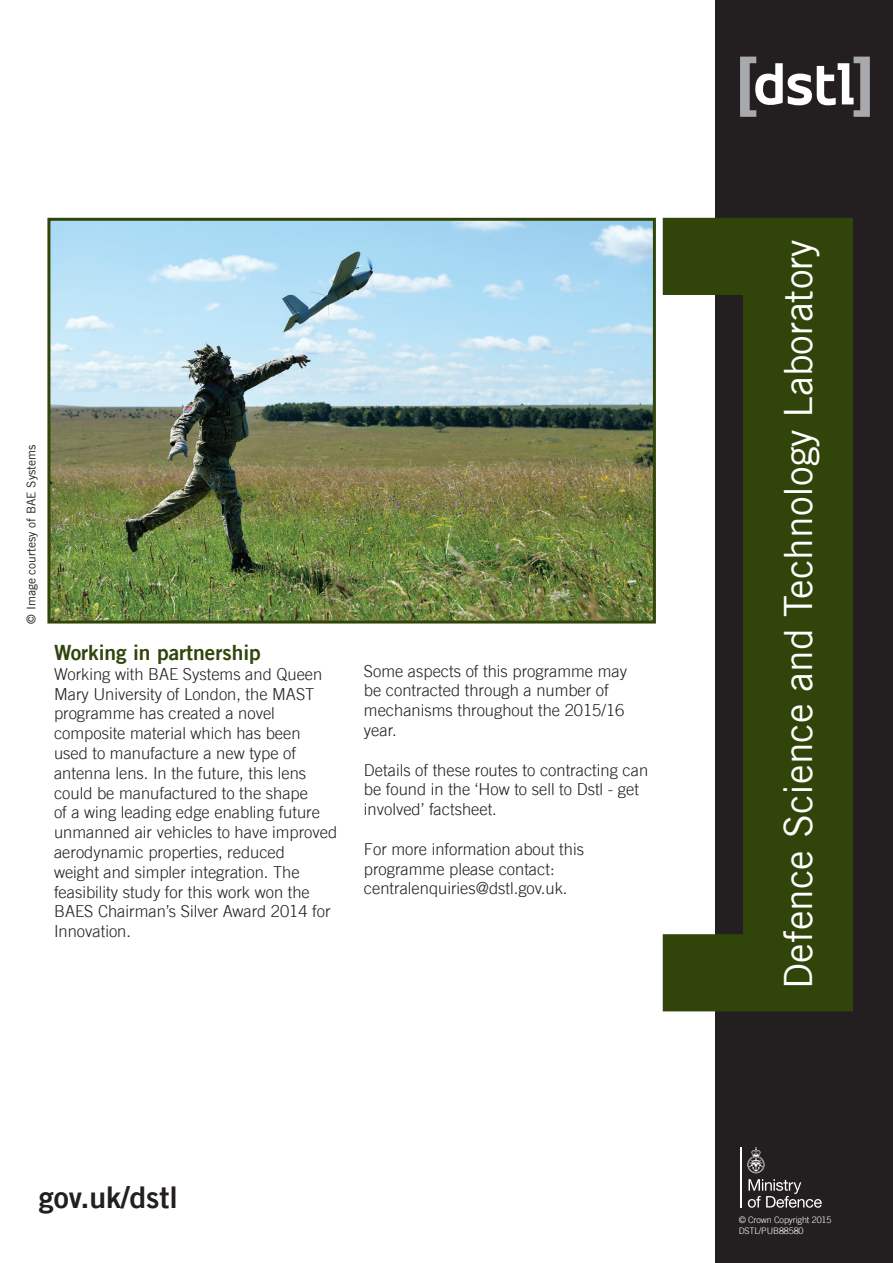
<style>
.page{position:relative;width:893px;height:1263px;background:#fff}
.page>*{position:absolute;margin:0;border:0;box-sizing:border-box;transform-origin:0 0}
.t1{font:39px "Trade Gothic";color:#fff}
.t2{font:30px "Trade Gothic Bold Two";color:#231f20}
.t3{font:21px "Trade Gothic Bold Two";color:#31450b}
.t4{font:300 16.5px/19.8px "Trade Gothic";color:#231f20}
.t5{font:12px "Trade Gothic";color:#231f20}
.t6{font:300 9px/10.8px "Trade Gothic";letter-spacing:-.01em;color:#fff}
</style>
<div class="page">
<div style="left:716px;top:0;width:177px;height:1263px;background:#231f20"></div>
<svg style="left:663px;top:218px;width:190px;height:793px;fill:#31450b"></svg>
<hr style="left:740px;top:1147px;width:2px;height:60px;background:#fff">
<svg style="left:747px;top:1147px;width:75px;height:61px"></svg>
<svg style="left:740px;top:57px;width:130px;height:60px"></svg>
<img style="left:51px;top:222px;width:601px;height:397px">
<div style="left:47px;top:218px;width:609px;height:405px;border:3px solid #31450b"></div>
<p class="t5" style="left:24px;top:623px;width:181px;rotate:-90deg">© Image courtesy of BAE Systems</p>
<p class="t3" style="left:54px;top:639px;width:208px">Working in partnership</p>
<p class="t4" style="left:54px;top:664px;width:285px">Working with BAE Systems and Queen Mary University of London, the MAST programme has created a novel composite material which has been used to manufacture a new type of antenna lens. In the future, this lens could be manufactured to the shape<br>of a wing leading edge enabling future unmanned air vehicles to have improved aerodynamic properties, reduced<br>weight and simpler integration. The feasibility study for this work won the BAES Chairman’s Silver Award 2014 for Innovation.</p>
<p class="t4" style="left:364px;top:660px;width:265px">Some aspects of this programme may be contracted through a number of mechanisms throughout the 2015/16 year.</p>
<p class="t4" style="left:364px;top:759px;width:286px">Details of these routes to contracting can be found in the ‘How to sell to Dstl - get involved’ factsheet.</p>
<p class="t4" style="left:364px;top:839px;width:222px">For more information about this programme please contact:</p>
<p class="t4" style="left:364px;top:878px;width:205px">centralenquiries@dstl.gov.uk.</p>
<p class="t2" style="left:39px;top:1179px;width:141px">gov.uk/dstl</p>
<p class="t1" style="left:775px;top:989px;width:751px;rotate:-90deg">Defence Science and Technology Laboratory</p>
<p class="t6" style="left:739px;top:1215px;width:94px">© Crown Copyright 2015<br>DSTL/PUB88580</p>
</div>
